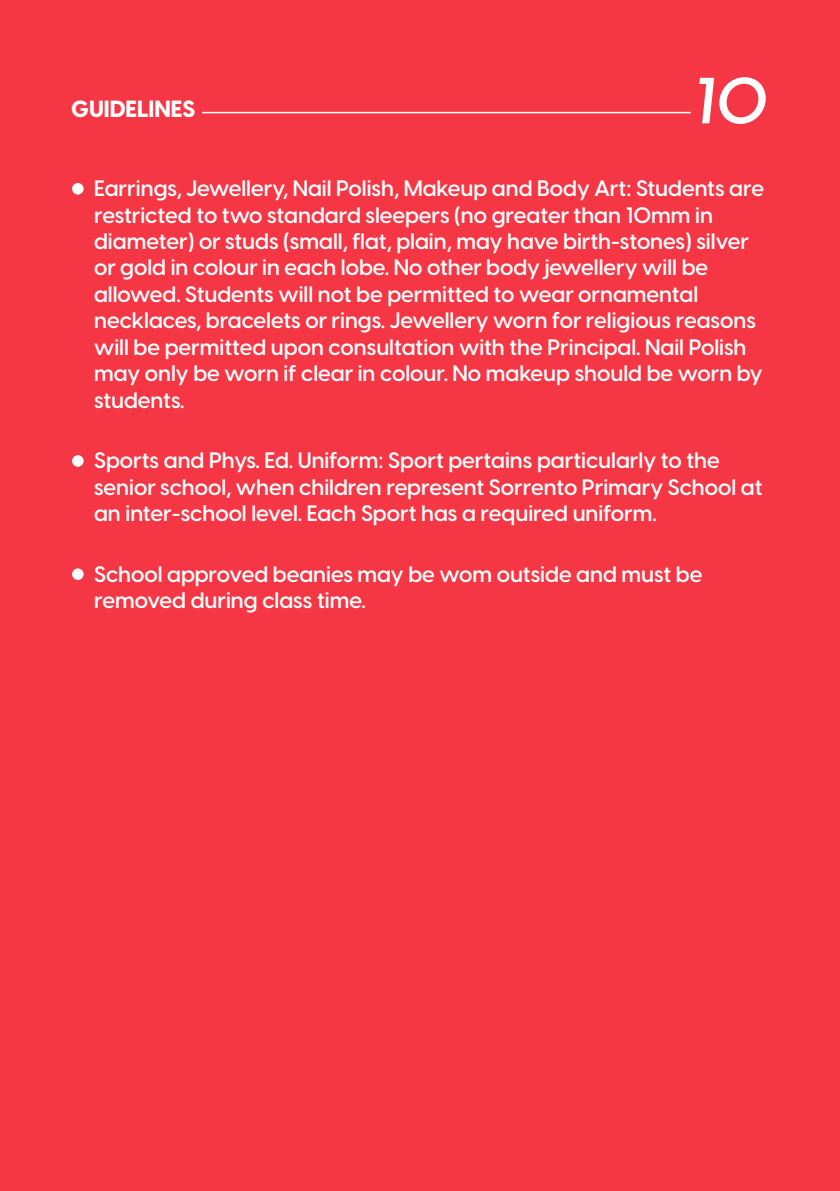
<style>
.page{position:relative;width:840px;height:1191px;background:#fff}
.page>*{position:absolute;margin:0;border:0;box-sizing:border-box;transform-origin:0 0}
.t1{font:italic 600 64.2px "Visby CF";color:#fff}
.t2{font:800 23px "Visby CF";color:#fff}
.t3{font:600 22px/26.4px "Visby CF";color:#fff}
</style>
<div class="page">
<div style="left:0;top:0;width:839px;height:1191px;background:#f53645"></div>
<div style="left:72px;top:183px;width:12px;height:11px;background:#fff;border-radius:50%"></div>
<div style="left:72px;top:455px;width:12px;height:12px;background:#fff;border-radius:50%"></div>
<div style="left:72px;top:568px;width:12px;height:12px;background:#fff;border-radius:50%"></div>
<hr style="left:202px;top:112px;width:488px;height:1px;background:#fff">
<p class="t2" style="left:71px;top:91px;width:125px">GUIDELINES</p>
<p class="t1" style="left:693px;top:52px;width:76px">10</p>
<p class="t3" style="left:94px;top:175px;width:671px">Earrings, Jewellery, Nail Polish, Makeup and Body Art: Students are restricted to two standard sleepers (no greater than 10mm in diameter) or studs (small, flat, plain, may have birth-stones) silver or gold in colour in each lobe. No other body jewellery will be allowed. Students will not be permitted to wear ornamental necklaces, bracelets or rings. Jewellery worn for religious reasons will be permitted upon consultation with the Principal. Nail Polish may only be worn if clear in colour. No makeup should be worn by students.</p>
<p class="t3" style="left:94px;top:447px;width:669px">Sports and Phys. Ed. Uniform: Sport pertains particularly to the senior school, when children represent Sorrento Primary School at an inter-school level. Each Sport has a required uniform.</p>
<p class="t3" style="left:94px;top:561px;width:609px">School approved beanies may be wom outside and must be removed during class time.</p>
</div>
